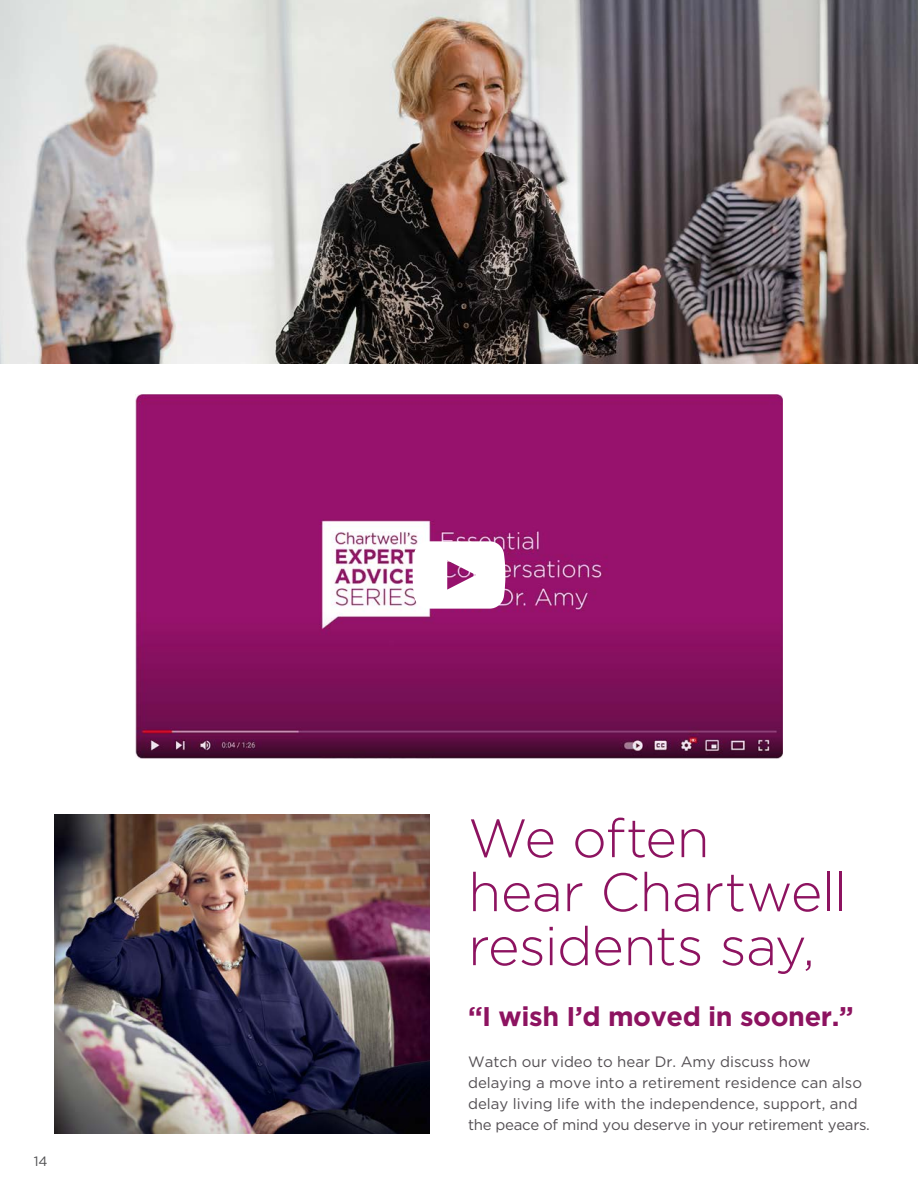
<style>
.page{position:relative;width:918px;height:1188px;background:#fff}
.page>*{position:absolute;margin:0;border:0;box-sizing:border-box;transform-origin:0 0}
.t1{font:300 54px/54px "Gotham HTF";letter-spacing:-.01em;color:#8d1360}
.t2{font:700 27px "Gotham HTF";letter-spacing:-.015em;color:#8d1360}
.t3{font:15px/21px "Gotham HTF";color:#534f53}
.t4{font:13.5px "Gotham HTF";color:#4d4d4f}
</style>
<div class="page">
<img style="left:0;top:0;width:918px;height:364px">
<img style="left:135px;top:395px;width:648px;height:364px">
<svg style="left:412px;top:541px;width:94px;height:68px"></svg>
<img style="left:54px;top:814px;width:376px;height:320px">
<p class="t4" style="left:34px;top:1154px;width:15px">14</p>
<h2 class="t1" style="left:468px;top:810px;width:381px">We often<br>hear Chartwell residents say,</h2>
<h2 class="t2" style="left:468px;top:1001px;width:387px">“I wish I’d moved in sooner.”</h2>
<p class="t3" style="left:468px;top:1051px;width:403px">Watch our video to hear Dr. Amy discuss how delaying a move into a retirement residence can also delay living life with the independence, support, and the peace of mind you deserve in your retirement years.</p>
</div>
